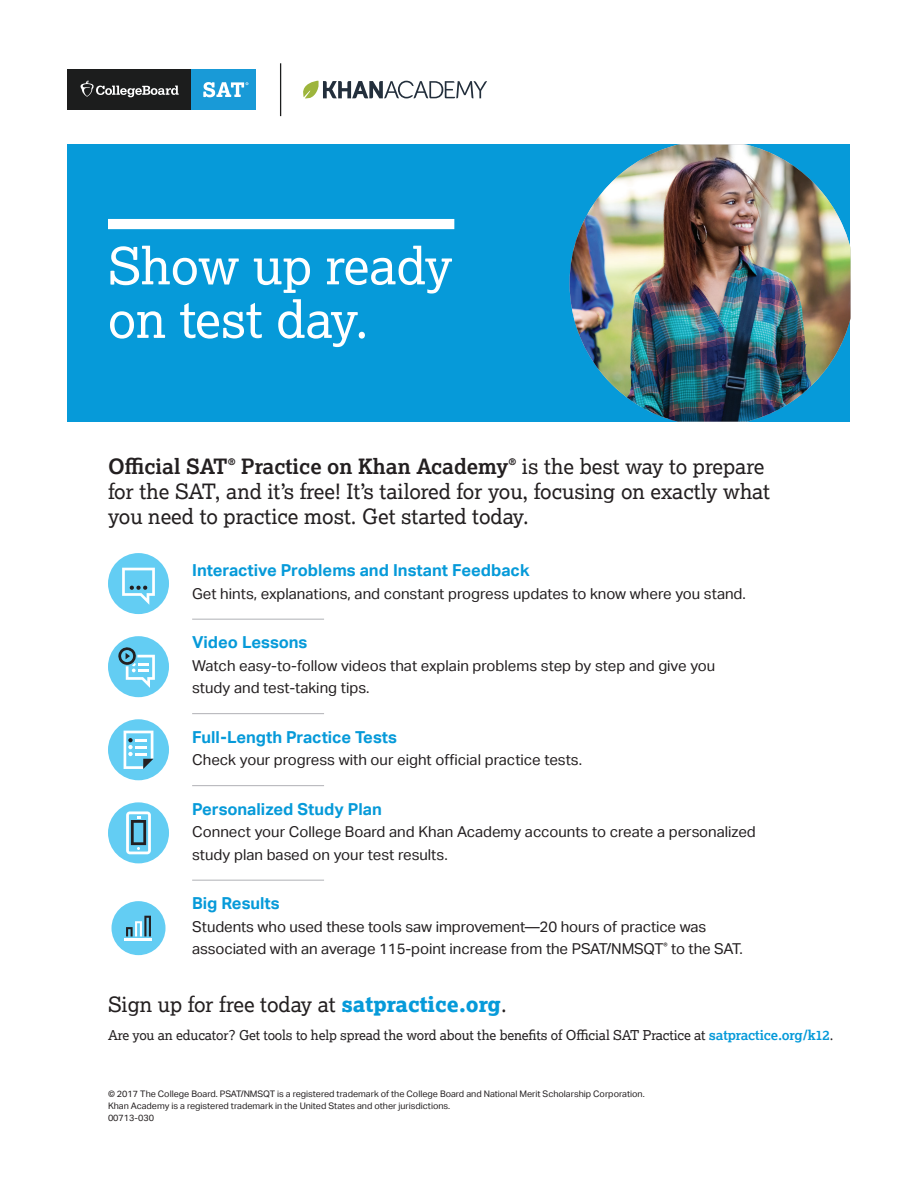
<style>
.page{position:relative;width:918px;height:1188px;background:#fff}
.page>*{position:absolute;margin:0;border:0;box-sizing:border-box;transform-origin:0 0}
.t1{font:51px/53.6px "Lexia";color:#fff}
.t2{font:21px/25.5px "Lexia";color:#231f20}
.t3{font:700 21px "Lexia";color:#231f20}
.t4{font:700 16.5px "Aktiv Grotesk";color:#069ad9}
.t5{font:15px/22.5px "Aktiv Grotesk";color:#231f20}
.t6{font:13.5px "Lexia";letter-spacing:-.01em;color:#231f20}
.t7{font:9px/11.7px "Aktiv Grotesk";color:#231f20}
.t8{font:700 9px "Lexia";color:#231f20}
.s1{font-weight:800;color:#069ad9}
.s2{font-weight:700;color:#069ad9}
</style>
<div class="page">
<div style="left:108px;top:553px;width:61px;height:61px;background:#63cdf3;border-radius:50%"></div>
<svg style="left:122px;top:568px;width:33px;height:37px"></svg>
<div style="left:108px;top:802px;width:61px;height:61px;background:#63cdf3;border-radius:50%"></div>
<svg style="left:126px;top:811px;width:25px;height:43px"></svg>
<hr style="left:192px;top:619px;width:132px;height:1px;background:#b0b1b5">
<hr style="left:192px;top:713px;width:132px;height:1px;background:#b0b1b5">
<hr style="left:192px;top:785px;width:132px;height:1px;background:#b0b1b5">
<hr style="left:192px;top:880px;width:132px;height:1px;background:#b0b1b5">
<div style="left:108px;top:636px;width:61px;height:61px;background:#63cdf3;border-radius:50%"></div>
<svg style="left:116px;top:647px;width:39px;height:41px"></svg>
<svg style="left:303px;top:81px;width:184px;height:18px"></svg>
<hr style="left:280px;top:63px;width:1px;height:53px;background:#1c1d1d">
<div style="left:68px;top:69px;width:124px;height:41px;background:#1c1d1d"></div>
<svg style="left:81px;top:80px;width:98px;height:17px"></svg>
<div style="left:192px;top:69px;width:64px;height:41px;background:#199ad7"></div>
<svg style="left:203px;top:82px;width:45px;height:15px"></svg>
<div style="left:68px;top:145px;width:782px;height:277px;background:#069ad9"></div>
<img style="left:570px;top:145px;width:280px;height:277px">
<div style="left:108px;top:219px;width:346px;height:10px;background:#fff"></div>
<div style="left:112px;top:901px;width:54px;height:54px;background:#63cdf3;border-radius:50%"></div>
<hr style="left:125px;top:939px;width:27px;height:2px;background:#fff">
<svg style="left:126px;top:916px;width:25px;height:20px"></svg>
<div style="left:108px;top:719px;width:61px;height:61px;background:#63cdf3;border-radius:50%"></div>
<svg style="left:124px;top:731px;width:29px;height:38px"></svg>
<h1 class="t1" style="left:108px;top:238px;width:346px">Show up ready on test day.</h1>
<h2 class="t3" style="left:108px;top:453px;width:121px">Official SAT</h2>
<p class="t8" style="left:228px;top:456px;width:9px">®</p>
<h2 class="t3" style="left:241px;top:453px;width:269px">Practice on Khan Academy</h2>
<p class="t8" style="left:508px;top:456px;width:9px">®</p>
<h2 class="t2" style="left:108px;top:453px;width:664px;text-indent:414px">is the best way to prepare for the SAT, and it’s free! It’s tailored for you, focusing on exactly what you need to practice most. Get started today.</h2>
<p class="t4" style="left:192px;top:561px;width:339px">Interactive Problems and Instant Feedback</p>
<p class="t5" style="left:192px;top:582px;width:555px">Get hints, explanations, and constant progress updates to know where you stand.</p>
<p class="t4" style="left:192px;top:633px;width:117px">Video Lessons</p>
<p class="t5" style="left:192px;top:654px;width:525px">Watch easy-to-follow videos that explain problems step by step and give you study and test-taking tips.</p>
<p class="t4" style="left:192px;top:727px;width:206px">Full-Length Practice Tests</p>
<p class="t5" style="left:192px;top:749px;width:392px">Check your progress with our eight official practice tests.</p>
<p class="t4" style="left:192px;top:799px;width:191px">Personalized Study Plan</p>
<p class="t5" style="left:192px;top:821px;width:565px">Connect your College Board and Khan Academy accounts to create a personalized study plan based on your test results.</p>
<p class="t4" style="left:192px;top:894px;width:89px">Big Results</p>
<p class="t5" style="left:192px;top:915px;width:552px">Students who used these tools saw improvement—20 hours of practice was associated with an average 115-point increase from the PSAT/NMSQT<sup>®</sup> to the SAT.</p>
<h2 class="t2" style="left:108px;top:991px;width:400px">Sign up for free today at <span class="s1">satpractice.org</span>.</h2>
<p class="t6" style="left:108px;top:1027px;width:727px">Are you an educator? Get tools to help spread the word about the benefits of Official SAT Practice at <span class="s2">satpractice.org/k12</span>.</p>
<p class="t7" style="left:108px;top:1088px;width:538px">© 2017 The College Board. PSAT/NMSQT is a registered trademark of the College Board and National Merit Scholarship Corporation.<br>Khan Academy is a registered trademark in the United States and other jurisdictions.<br>00713-030</p>
</div>
